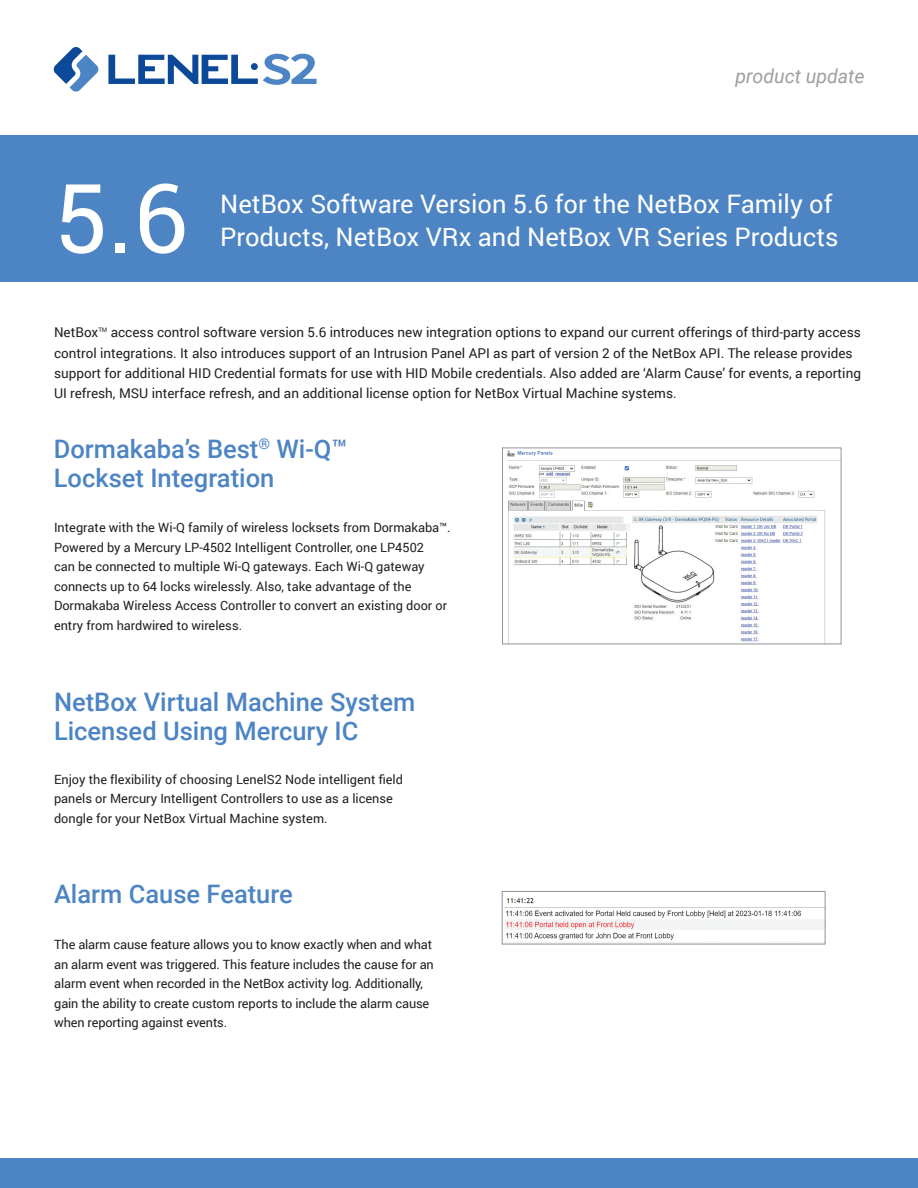
<style>
.page{position:relative;width:918px;height:1188px;background:#fff}
.page>*{position:absolute;margin:0;border:0;box-sizing:border-box;transform-origin:0 0}
.t1{font:96px "Roboto";color:#fff}
.t2{font:500 25.5px/28.8px "Roboto";color:#4d84c4}
.t3{font:25.5px "Roboto";color:#fff}
.t4{font:italic 19.5px "Roboto";color:#a09f9f}
.t5{font:13.5px/20.2px "Roboto";color:#231f20}
.t6{font:12.75px/19.5px "Roboto";color:#231f20}
</style>
<div class="page">
<img style="left:507px;top:450px;width:332px;height:192px">
<div style="left:502px;top:448px;width:339px;height:196px;border:1px solid #919396"></div>
<div style="left:0;top:136px;width:918px;height:146px;background:#4d84c4"></div>
<div style="left:0;top:1158px;width:918px;height:30px;background:#4d84c4"></div>
<svg style="left:108px;top:54px;width:209px;height:31px"></svg>
<svg style="left:53px;top:47px;width:46px;height:45px"></svg>
<img style="left:504px;top:898px;width:319px;height:42px">
<div style="left:502px;top:891px;width:323px;height:53px;border:1px solid #919396"></div>
<h3 class="t4" style="left:736px;top:62px;width:131px">product update</h3>
<h1 class="t1" style="left:54px;top:151px;width:135px">5.6</h1>
<h2 class="t3" style="left:220px;top:186px;width:614px">NetBox Software Version 5.6 for the NetBox Family of</h2>
<h2 class="t3" style="left:220px;top:219px;width:620px">Products, NetBox VRx and NetBox VR Series Products</h2>
<p class="t5" style="left:54px;top:322px;width:809px">NetBox<sup>TM</sup> access control software version 5.6 introduces new integration options to expand our current offerings of third-party access control integrations. It also introduces support of an Intrusion Panel API as part of version 2 of the NetBox API. The release provides support for additional HID Credential formats for use with HID Mobile credentials. Also added are ‘Alarm Cause’ for events, a reporting UI refresh, MSU interface refresh, and an additional license option for NetBox Virtual Machine systems.</p>
<h2 class="t2" style="left:54px;top:433px;width:295px">Dormakaba’s Best<sup>®</sup> Wi-Q™<br>Lockset Integration</h2>
<p class="t6" style="left:54px;top:517px;width:398px">Integrate with the Wi-Q family of wireless locksets from Dormakaba™.<br>Powered by a Mercury LP-4502 Intelligent Controller, one LP4502<br>can be connected to multiple Wi-Q gateways. Each Wi-Q gateway connects up to 64 locks wirelessly. Also, take advantage of the Dormakaba Wireless Access Controller to convert an existing door or entry from hardwired to wireless.</p>
<h2 class="t2" style="left:54px;top:687px;width:363px">NetBox Virtual Machine System<br>Licensed Using Mercury IC</h2>
<p class="t6" style="left:54px;top:769px;width:351px">Enjoy the flexibility of choosing LenelS2 Node intelligent field panels or Mercury Intelligent Controllers to use as a license dongle for your NetBox Virtual Machine system.</p>
<h2 class="t2" style="left:54px;top:878px;width:240px">Alarm Cause Feature</h2>
<p class="t6" style="left:54px;top:934px;width:381px">The alarm cause feature allows you to know exactly when and what an alarm event was triggered. This feature includes the cause for an alarm event when recorded in the NetBox activity log. Additionally, gain the ability to create custom reports to include the alarm cause when reporting against events.</p>
</div>
